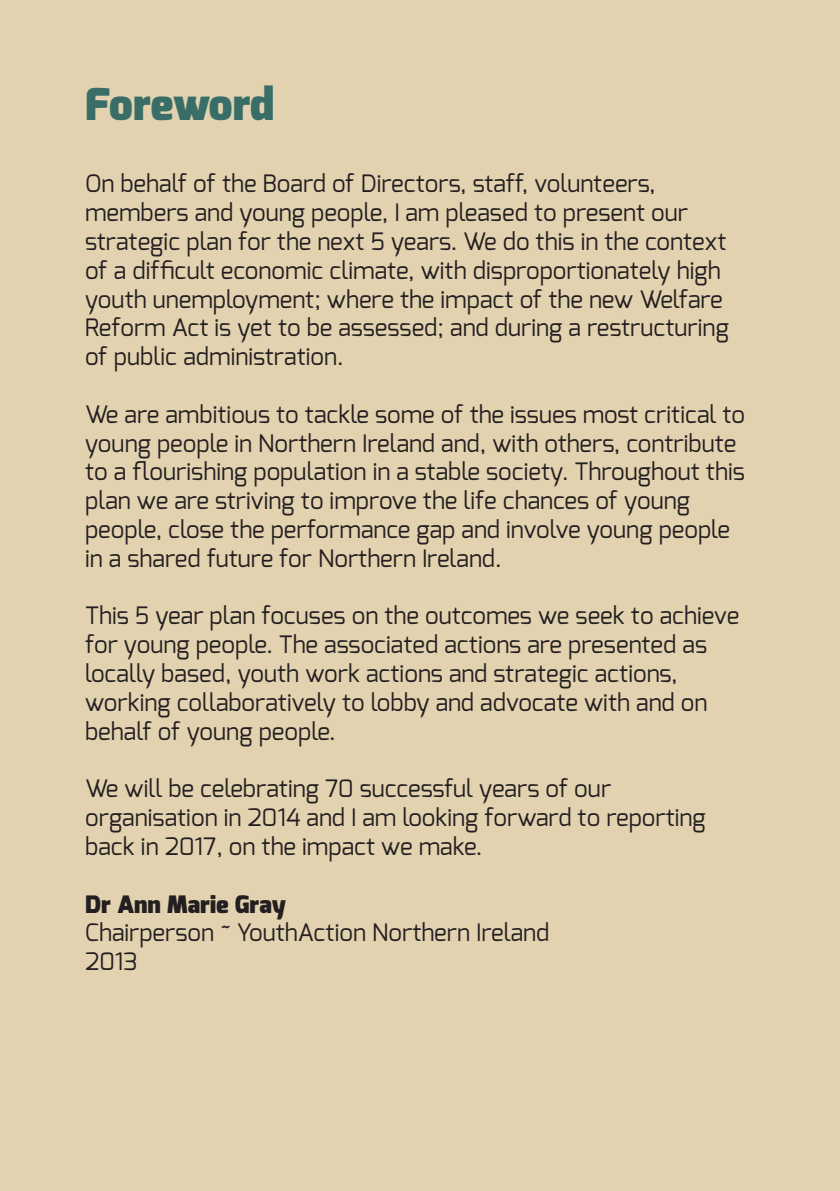
<style>
.page{position:relative;width:840px;height:1191px;background:#fff}
.page>*{position:absolute;margin:0;border:0;box-sizing:border-box;transform-origin:0 0}
.t1{font:900 44px "Exo";letter-spacing:-.02em;color:#386e67}
.t2{font:24px/28.8px "Exo";color:#231f20}
.t3{font:900 24px "Exo";color:#231f20}
</style>
<div class="page">
<div style="left:0;top:0;width:839px;height:1191px;background:#e2d2b0"></div>
<h1 class="t1" style="left:85px;top:79px;width:191px">Foreword</h1>
<p class="t2" style="left:85px;top:170px;width:645px">On behalf of the Board of Directors, staff, volunteers, members and young people, I am pleased to present our strategic plan for the next 5 years. We do this in the context of a difficult economic climate, with disproportionately high youth unemployment; where the impact of the new Welfare Reform Act is yet to be assessed; and during a restructuring of public administration.</p>
<p class="t2" style="left:85px;top:400px;width:661px">We are ambitious to tackle some of the issues most critical to young people in Northern Ireland and, with others, contribute to a flourishing population in a stable society. Throughout this plan we are striving to improve the life chances of young people, close the performance gap and involve young people in a shared future for Northern Ireland.</p>
<p class="t2" style="left:85px;top:602px;width:655px">This 5 year plan focuses on the outcomes we seek to achieve for young people. The associated actions are presented as locally based, youth work actions and strategic actions, working collaboratively to lobby and advocate with and on behalf of young people.</p>
<p class="t2" style="left:85px;top:774px;width:622px">We will be celebrating 70 successful years of our organisation in 2014 and I am looking forward to reporting back in 2017, on the impact we make.</p>
<p class="t3" style="left:85px;top:890px;width:202px">Dr Ann Marie Gray</p>
<p class="t2" style="left:85px;top:918px;width:465px">Chairperson ~ YouthAction Northern Ireland<br>2013</p>
</div>
